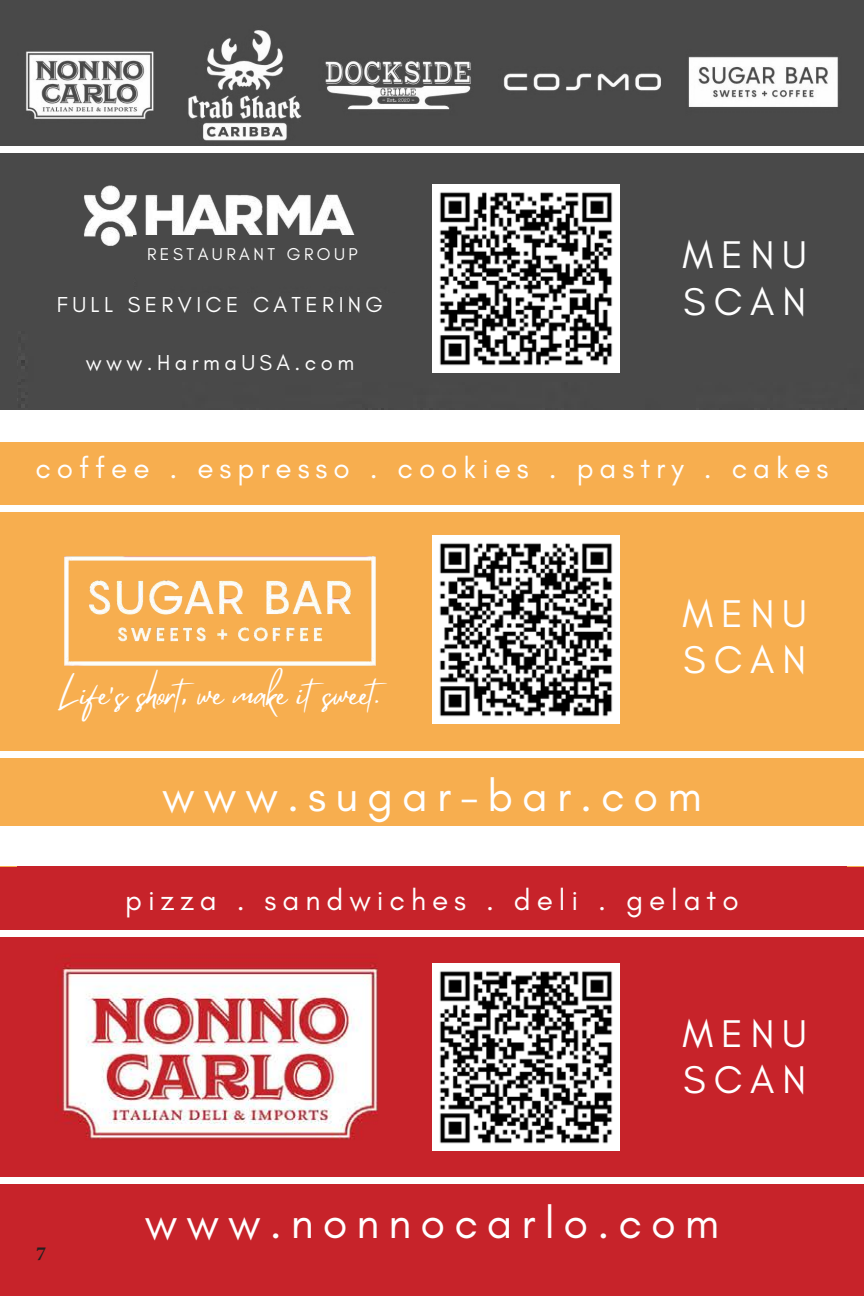
<style>
.page{position:relative;width:864px;height:1296px;background:#fff}
.page>*{position:absolute;margin:0;border:0;box-sizing:border-box;transform-origin:0 0}
.t1{font:45px "Glacial Indifference";letter-spacing:.2em;color:#fff}
.t2{font:39.4px/46.2px "Glacial Indifference";letter-spacing:.2em;color:#fff}
.t3{font:32.6px "Mistrully";color:#fff}
.t4{font:29.8px "Glacial Indifference";letter-spacing:.2em;color:#fff}
.t5{font:22px "Glacial Indifference";letter-spacing:.2em;color:#fff}
.t6{font:700 20px "Minion Pro";color:#231f20}
.t7{font:17.4px "Glacial Indifference";letter-spacing:.2em;color:#fff}
</style>
<div class="page">
<img style="left:0;top:442px;width:864px;height:854px">
<div style="left:0;top:0;width:864px;height:409px;background:#494949"></div>
<div style="left:17px;top:442px;width:830px;height:385px;background:#f7ae4f"></div>
<img style="left:43px;top:523px;width:353px;height:173px">
<div style="left:17px;top:866px;width:830px;height:401px;background:#c7232a"></div>
<img style="left:51px;top:953px;width:336px;height:197px">
<img style="left:432px;top:536px;width:187px;height:187px">
<img style="left:432px;top:964px;width:187px;height:187px">
<img style="left:17px;top:22px;width:830px;height:388px">
<img style="left:62px;top:173px;width:315px;height:109px">
<img style="left:432px;top:185px;width:188px;height:187px">
<div style="left:134px;top:236px;width:275px;height:56px;background:#494949"></div>
<div style="left:0;top:827px;width:864px;height:39px;background:#fff"></div>
<div style="left:0;top:147px;width:864px;height:6px;background:#fff"></div>
<div style="left:0;top:505px;width:864px;height:7px;background:#fff"></div>
<div style="left:0;top:752px;width:864px;height:6px;background:#fff"></div>
<div style="left:0;top:930px;width:864px;height:6px;background:#fff"></div>
<div style="left:0;top:1178px;width:864px;height:6px;background:#fff"></div>
<p class="t7" style="left:147px;top:244px;width:212px">RESTAURANT GROUP</p>
<p class="t5" style="left:57px;top:293px;width:328px">FULL SERVICE CATERING</p>
<p class="t5" style="left:86px;top:350px;width:270px">www.HarmaUSA.com</p>
<p class="t2" style="left:682px;top:233px;width:126px">MENU<br>SCAN</p>
<p class="t4" style="left:35px;top:452px;width:795px">coffee . espresso . cookies . pastry . cakes</p>
<p class="t3" style="left:59px;top:674px;width:335px">Life's short, we make itsweet.</p>
<p class="t2" style="left:682px;top:591px;width:126px">MENU<br>SCAN</p>
<p class="t1" style="left:162px;top:771px;width:541px">www.sugar-bar.com</p>
<p class="t4" style="left:125px;top:883px;width:615px">pizza . sandwiches . deli . gelato</p>
<p class="t2" style="left:682px;top:1011px;width:126px">MENU<br>SCAN</p>
<p class="t6" style="left:36px;top:1240px;width:11px">7</p>
<p class="t1" style="left:145px;top:1198px;width:576px">www.nonnocarlo.com</p>
</div>
